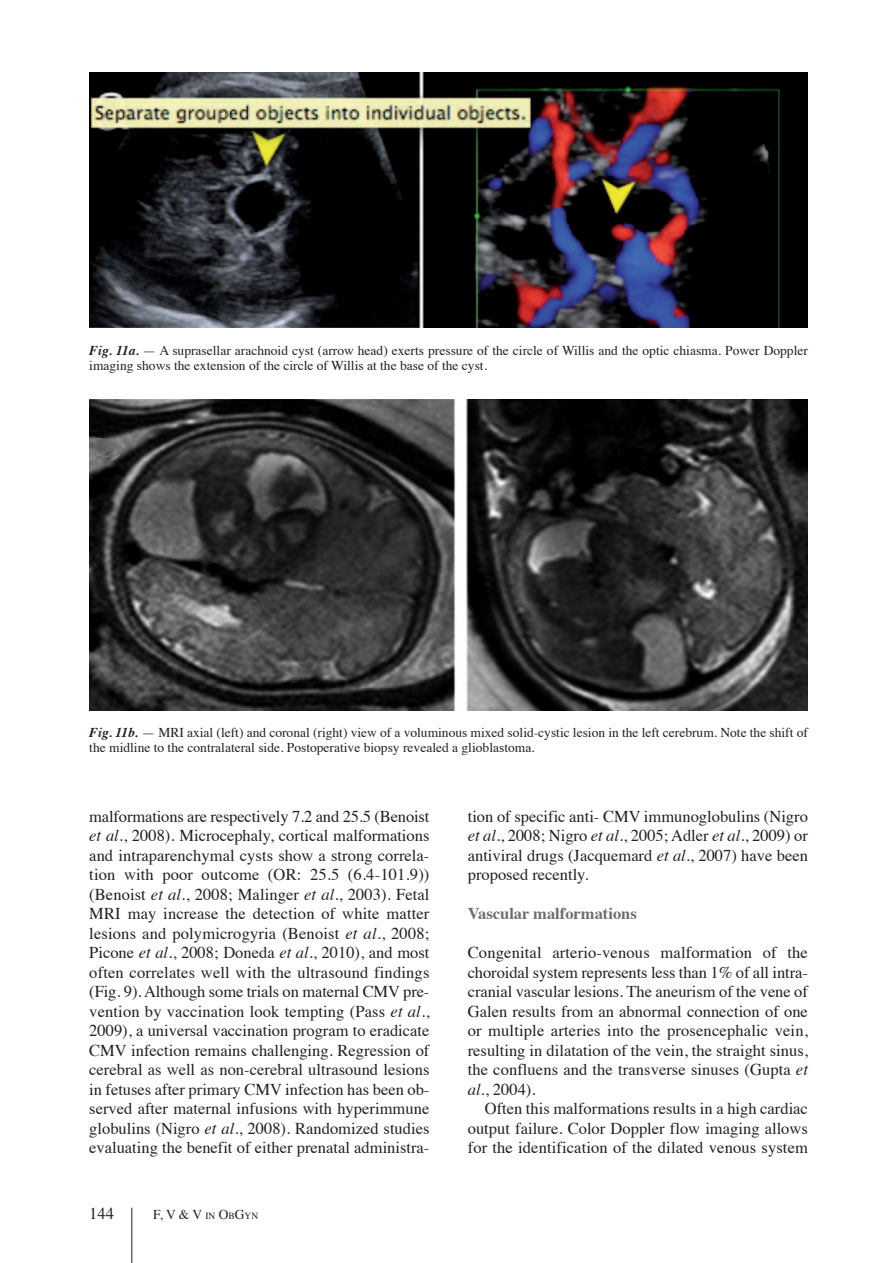
<style>
.page{position:relative;width:893px;height:1263px;background:#fff}
.page>*{position:absolute;margin:0;border:0;box-sizing:border-box;transform-origin:0 0}
.t1{font:16.5px/19.5px "Times";color:#231f20;text-align:justify}
.t2{font:700 16.5px "Times";color:#6c6d70}
.t3{font:13.5px/15px "Times";color:#231f20}
.s1{font-weight:700;font-style:italic}
.s2{font-style:italic}
.s3{font-size:9.45px}
</style>
<div class="page">
<hr style="left:131px;top:1208px;width:1px;height:55px;background:#231f20">
<img style="left:89px;top:72px;width:719px;height:255px">
<img style="left:89px;top:400px;width:719px;height:310px">
<p class="t3" style="left:89px;top:344px;width:720px"><span class="s1">Fig. 11a.</span> — a suprasellar arachnoid cyst (arrow head) exerts pressure of the circle of Willis and the optic chiasma. Power Doppler imaging shows the extension of the circle of Willis at the base of the cyst.</p>
<p class="t3" style="left:89px;top:726px;width:720px"><span class="s1">Fig. 11b.</span> — MRI axial (left) and coronal (right) view of a voluminous mixed solid-cystic lesion in the left cerebrum. note the shift of the midline to the contralateral side. Postoperative biopsy revealed a glioblastoma.</p>
<p class="t1" style="left:89px;top:808px;width:342px">malformations are respectively 7.2 and 25.5 (benoist <span class="s2">et al.</span>, 2008). Microcephaly, cortical malformations and intraparenchymal cysts show a strong correla&shy;tion with poor outcome (OR: 25.5 (6.4-101.9)) (benoist <span class="s2">et al.</span>, 2008; Malinger <span class="s2">et al.</span>, 2003). Fetal MRI may increase the detection of white matter lesions and polymicrogyria (benoist <span class="s2">et al.</span>, 2008; Picone <span class="s2">et al.</span>, 2008; Doneda <span class="s2">et al.</span>, 2010), and most often correlates well with the ultrasound findings (Fig. 9). although some trials on maternal cMV pre&shy;vention by vaccination look tempting (Pass <span class="s2">et al.</span>, 2009), a universal vaccination program to eradicate cMV infection remains challenging. Regression of cerebral as well as non-cerebral ultrasound lesions in fetuses after primary cMV infection has been ob&shy;served after maternal infusions with hyperimmune globulins (nigro <span class="s2">et al.</span>, 2008). Randomized studies evaluating the benefit of either prenatal administra-</p>
<p class="t1" style="left:468px;top:808px;width:342px">tion of specific anti- cMV immunoglobulins (nigro <span class="s2">et al.</span>, 2008; nigro <span class="s2">et al.</span>, 2005; adler <span class="s2">et al.</span>, 2009) or antiviral drugs (Jacquemard <span class="s2">et al.</span>, 2007) have been proposed recently.</p>
<p class="t2" style="left:468px;top:907px;width:171px">Vascular malformations</p>
<p class="t1" style="left:468px;top:944px;width:342px">congenital arterio-venous malformation of the choroidal system represents less than 1% of all intra&shy;cranial vascular lesions. The aneurism of the vene of Galen results from an abnormal connection of one or multiple arteries into the prosencephalic vein, resulting in dilatation of the vein, the straight sinus, the confluens and the transverse sinuses (Gupta <span class="s2">et al.</span>, 2004).</p>
<p class="t1" style="left:468px;top:1100px;width:342px;text-indent:17px">Often this malformations results in a high cardiac output failure. color Doppler flow imaging allows for the identification of the dilated venous system</p>
<p class="t1" style="left:89px;top:1205px;width:26px">144</p>
<p class="t3" style="left:153px;top:1208px;width:107px">F, V &amp; V <span class="s3">In</span> O<span class="s3">b</span>G<span class="s3">yn</span></p>
</div>
